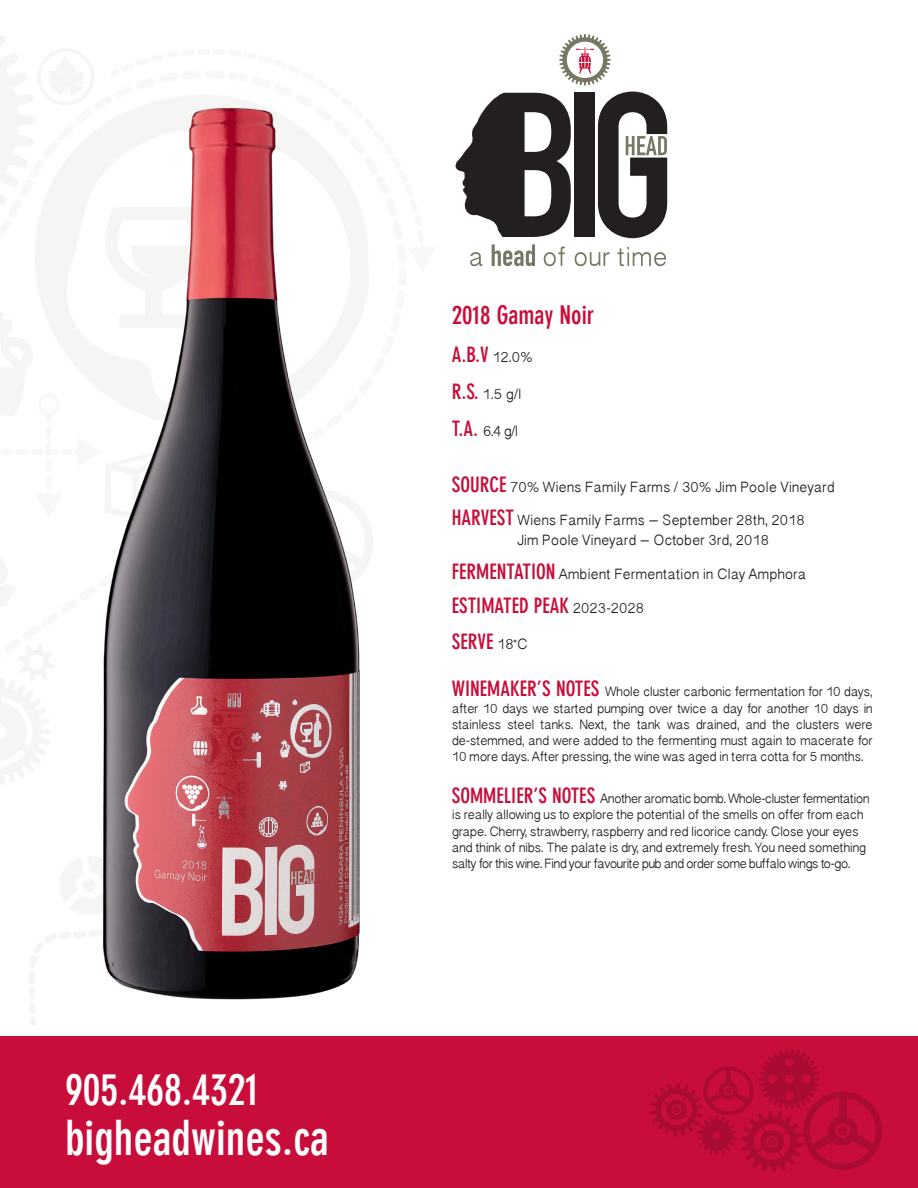
<style>
.page{position:relative;width:918px;height:1188px;background:#fff}
.page>*{position:absolute;margin:0;border:0;box-sizing:border-box;transform-origin:0 0}
.t1{font:700 condensed 48px "DIN Neuzeit Grotesk Std";color:#fff}
.t2{font:700 condensed 43.5px "DIN Neuzeit Grotesk Std";color:#fff}
.t3{font:700 condensed 25.5px "DIN Neuzeit Grotesk Std";color:#c80d3a}
.t4{font:700 condensed 21px "DIN Neuzeit Grotesk Std";color:#c80d3a}
.t5{font:16.5px "Oriya Sangam MN";color:#231f20}
.t6{font:15px/16.2px "Oriya Sangam MN";letter-spacing:-.02em;color:#231f20;text-align:justify}
.s1{font-family:"Oriya Sangam MN";font-weight:400;font-stretch:normal;font-size:16.5px;color:#231f20}
.s2{font-family:"DIN Neuzeit Grotesk Std";font-weight:700;font-stretch:condensed;font-size:21px;color:#c80d3a}
</style>
<div class="page">
<div style="left:0;top:1037px;width:918px;height:151px;background:#c80d3a"></div>
<svg style="left:650px;top:1049px;width:232px;height:124px"></svg>
<div style="left:30px;top:1016px;width:6px;height:10px;background:#f5f5f4;border-radius:3px"></div>
<svg style="left:0;top:35px;width:94px;height:380px"></svg>
<svg style="left:0;top:558px;width:36px;height:456px"></svg>
<img style="left:36px;top:76px;width:337px;height:924px">
<svg style="left:455px;top:93px;width:116px;height:144px"></svg>
<div style="left:575px;top:93px;width:20px;height:144px;background:#231f20"></div>
<svg style="left:598px;top:92px;width:69px;height:146px"></svg>
<svg style="left:559px;top:34px;width:52px;height:52px"></svg>
<svg style="left:470px;top:252px;width:12px;height:14px"></svg>
<svg style="left:492px;top:244px;width:43px;height:22px"></svg>
<svg style="left:544px;top:246px;width:21px;height:20px"></svg>
<svg style="left:575px;top:252px;width:35px;height:14px"></svg>
<svg style="left:618px;top:247px;width:48px;height:19px"></svg>
<h2 class="t2" style="left:65px;top:1063px;width:195px">905.468.4321</h2>
<h1 class="t1" style="left:65px;top:1108px;width:265px">bigheadwines.ca</h1>
<p class="t3" style="left:452px;top:300px;width:144px">2018 Gamay Noir</p>
<p class="t4" style="left:452px;top:341px;width:82px">A.B.V <span class="s1">12.0%</span></p>
<p class="t5" style="left:452px;top:383px;width:71px"><span class="s2">R.S.</span> 1.5 g/l</p>
<p class="t5" style="left:452px;top:421px;width:68px"><span class="s2">T.A.</span> 6.4 g/l</p>
<p class="t5" style="left:452px;top:477px;width:384px"><span class="s2">SOURCE</span> 70% Wiens Family Farms / 30% Jim Poole Vineyard</p>
<p class="t5" style="left:452px;top:510px;width:355px"><span class="s2">HARVEST</span> Wiens Family Farms – September 28th, 2018</p>
<p class="t5" style="left:517px;top:529px;width:254px">Jim Poole Vineyard – October 3rd, 2018</p>
<p class="t5" style="left:452px;top:563px;width:356px"><span class="s2">FERMENTATION</span> Ambient Fermentation in Clay Amphora</p>
<p class="t4" style="left:452px;top:593px;width:194px">ESTIMATED PEAK <span class="s1">2023-2028</span></p>
<p class="t4" style="left:452px;top:629px;width:77px">SERVE <span class="s1">18ଂC</span></p>
<p class="t6" style="left:452px;top:683px;width:422px"><span class="s2">WINEMAKER’S NOTES</span> Whole cluster carbonic fermentation for 10 days, after 10 days we started pumping over twice a day for another 10 days in stainless steel tanks. Next, the tank was drained, and the clusters were de-stemmed, and were added to the fermenting must again to macerate for 10 more days. After pressing, the wine was aged in terra cotta for 5 months.</p>
<p class="t6" style="left:452px;top:790px;width:419px;text-align:left"><span class="s2">SOMMELIER’S NOTES</span> Another aromatic bomb. Whole-cluster fermentation is really allowing us to explore the potential of the smells on offer from each grape. Cherry, strawberry, raspberry and red licorice candy. Close your eyes and think of nibs. The palate is dry, and extremely fresh. You need something salty for this wine. Find your favourite pub and order some buffalo wings to-go.</p>
</div>
